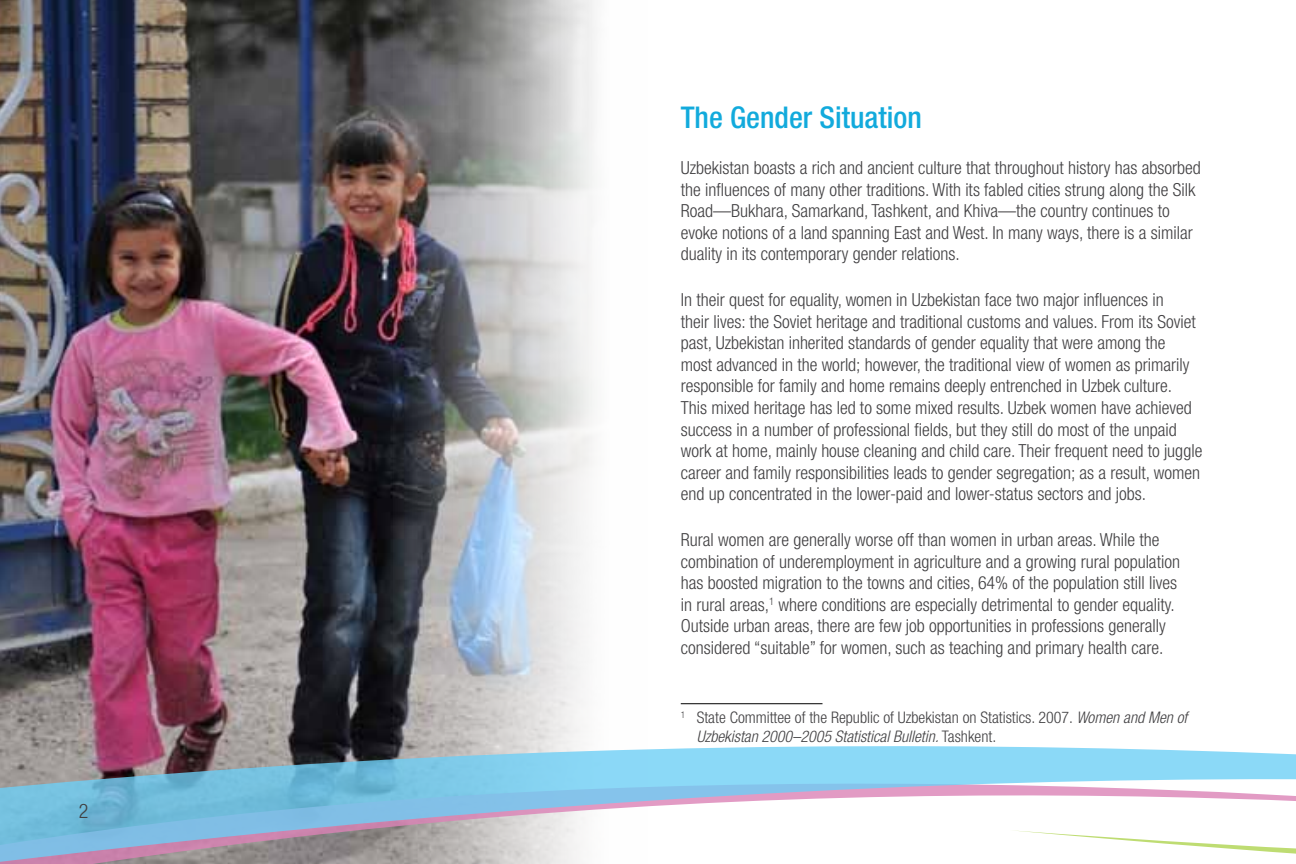
<style>
.page{position:relative;width:1296px;height:864px;background:#fff}
.page>*{position:absolute;margin:0;border:0;box-sizing:border-box;transform-origin:0 0}
.t1{font:500 condensed 30px "Helvetica Neue";color:#12aadc}
.t2{font:300 condensed 20px "Helvetica Neue";color:#414042}
.t3{font:300 condensed 18px/21.6px "Helvetica Neue";color:#414042}
.t4{font:300 condensed 16px "Helvetica Neue";color:#414042}
.t5{font:italic 300 condensed 16px "Helvetica Neue LT Std";color:#414042}
.s1{font-family:"Helvetica Neue LT Std";font-style:italic}
.s2{font-family:"Helvetica Neue";font-style:normal}
</style>
<div class="page">
<img style="left:0;top:0;width:393px;height:744px">
<img style="left:393px;top:0;width:202px;height:744px">
<svg style="left:0;top:744px;width:1296px;height:120px"></svg>
<hr style="left:681px;top:703px;width:142px;height:1px;background:#000">
<p class="t2" style="left:79px;top:799px;width:11px">2</p>
<h1 class="t1" style="left:681px;top:100px;width:243px">The Gender Situation</h1>
<p class="t3" style="left:681px;top:157px;width:522px">Uzbekistan boasts a rich and ancient culture that throughout history has absorbed the influences of many other traditions. With its fabled cities strung along the Silk Road—Bukhara, Samarkand, Tashkent, and Khiva—the country continues to evoke notions of a land spanning East and West. In many ways, there is a similar duality in its contemporary gender relations.</p>
<p class="t3" style="left:681px;top:289px;width:523px">In their quest for equality, women in Uzbekistan face two major influences in<br>their lives: the Soviet heritage and traditional customs and values. From its Soviet past, Uzbekistan inherited standards of gender equality that were among the<br>most advanced in the world; however, the traditional view of women as primarily responsible for family and home remains deeply entrenched in Uzbek culture.<br>This mixed heritage has led to some mixed results. Uzbek women have achieved success in a number of professional fields, but they still do most of the unpaid work at home, mainly house cleaning and child care. Their frequent need to juggle career and family responsibilities leads to gender segregation; as a result, women end up concentrated in the lower-paid and lower-status sectors and jobs.</p>
<p class="t3" style="left:681px;top:529px;width:501px">Rural women are generally worse off than women in urban areas. While the combination of underemployment in agriculture and a growing rural population has boosted migration to the towns and cities, 64% of the population still lives in rural areas,<sup>1</sup> where conditions are especially detrimental to gender equality.<br>Outside urban areas, there are few job opportunities in professions generally considered “suitable” for women, such as teaching and primary health care.</p>
<p class="t4" style="left:681px;top:708px;width:508px"><sup>1</sup> State Committee of the Republic of Uzbekistan on Statistics. 2007. <span class="s1">Women and Men of</span></p>
<p class="t5" style="left:697px;top:727px;width:301px">Uzbekistan 2000–2005 Statistical Bulletin.<span class="s2">Tashkent.</span></p>
</div>
